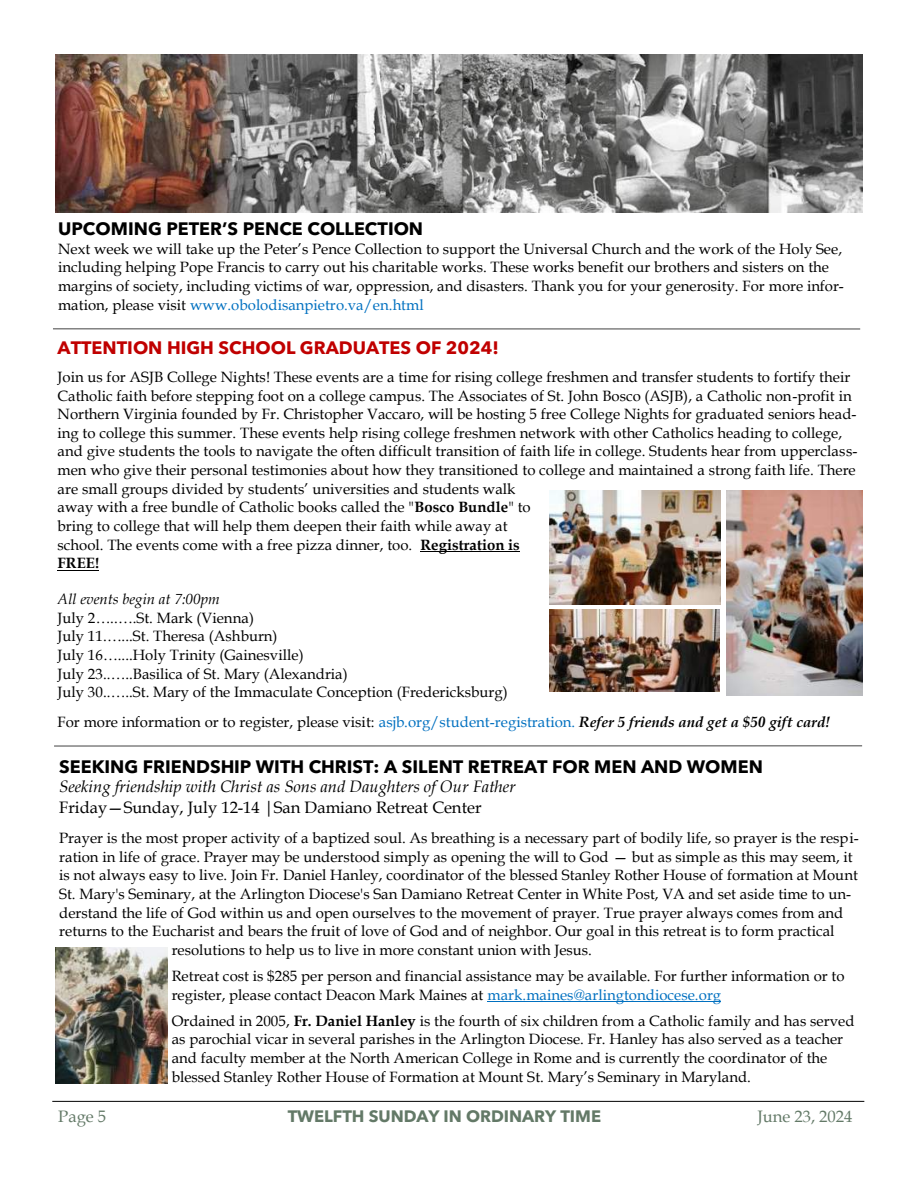
<style>
.page{position:relative;width:918px;height:1188px;background:#fff}
.page>*{position:absolute;margin:0;border:0;box-sizing:border-box;transform-origin:0 0}
.t1{font:700 18px "Avenir Next LT Pro";color:#000}
.t2{font:700 18px "Avenir Next LT Pro";color:#c00000}
.t3{font:italic 16.5px "Book Antiqua";color:#000}
.t4{font:16.5px "Book Antiqua";color:#000}
.t5{font:700 16.5px "Avenir Next LT Pro";color:#637967}
.t6{font:16.5px "Book Antiqua";color:#637967}
.t7{font:15px/18.6px "Book Antiqua";color:#000}
.t8{font:italic 15px "Book Antiqua";color:#000}
.s1{color:#0070c0}
.s2{font-weight:700}
.s3{font-weight:700;font-style:italic}
</style>
<div class="page">
<hr style="left:52px;top:1101px;width:812px;height:1px;background:#000">
<hr style="left:54px;top:745px;width:808px;height:2px;background:#000;opacity:.5">
<hr style="left:487px;top:1001px;width:234px;height:1px;background:#0070c0">
<img style="left:56px;top:948px;width:111px;height:136px">
<hr style="left:420px;top:552px;width:100px;height:1px;background:#000">
<hr style="left:58px;top:570px;width:41px;height:1px;background:#000">
<img style="left:550px;top:491px;width:170px;height:113px">
<img style="left:726px;top:491px;width:137px;height:204px">
<img style="left:550px;top:610px;width:169px;height:82px">
<hr style="left:53px;top:328px;width:807px;height:2px;background:#000;opacity:.5">
<img style="left:56px;top:54px;width:807px;height:158px">
<p class="t1" style="left:58px;top:218px;width:366px">UPCOMING PETER’S PENCE COLLECTION</p>
<p class="t7" style="left:58px;top:240px;width:787px">Next week we will take up the Peter’s Pence Collection to support the Universal Church and the work of the Holy See, including helping Pope Francis to carry out his charitable works. These works benefit our brothers and sisters on the margins of society, including victims of war, oppression, and disasters. Thank you for your generosity. For more infor&shy;mation, please visit <span class="s1">www.obolodisanpietro.va/en.html</span></p>
<p class="t2" style="left:58px;top:337px;width:443px">ATTENTION HIGH SCHOOL GRADUATES OF 2024!</p>
<p class="t7" style="left:58px;top:368px;width:802px">Join us for ASJB College Nights! These events are a time for rising college freshmen and transfer students to fortify their Catholic faith before stepping foot on a college campus. The Associates of St. John Bosco (ASJB), a Catholic non-profit in Northern Virginia founded by Fr. Christopher Vaccaro, will be hosting 5 free College Nights for graduated seniors head&shy;ing to college this summer. These events help rising college freshmen network with other Catholics heading to college, and give students the tools to navigate the often difficult transition of faith life in college. Students hear from upperclass&shy;men who give their personal testimonies about how they transitioned to college and maintained a strong faith life. There are small groups divided by students’ universities and students walk<br>away with a free bundle of Catholic books called the "<span class="s2">Bosco Bundle</span>" to<br>bring to college that will help them deepen their faith while away at<br>school. The events come with a free pizza dinner, too. <span class="s2">Registration is<br>FREE!</span></p>
<p class="t8" style="left:58px;top:590px;width:164px">All events begin at 7:00pm</p>
<p class="t7" style="left:58px;top:608px;width:198px">July 2…..….St. Mark (Vienna)</p>
<p class="t7" style="left:58px;top:627px;width:221px">July 11.…...St. Theresa (Ashburn)</p>
<p class="t7" style="left:58px;top:646px;width:248px">July 16…....Holy Trinity (Gainesville)</p>
<p class="t7" style="left:58px;top:664px;width:292px">July 23..…..Basilica of St. Mary (Alexandria)</p>
<p class="t7" style="left:58px;top:683px;width:452px">July 30..…..St. Mary of the Immaculate Conception (Fredericksburg)</p>
<p class="t7" style="left:58px;top:712px;width:774px">For more information or to register, please visit: <span class="s1">asjb.org/student-registration.</span> <span class="s3">Refer 5 friends and get a $50 gift card!</span></p>
<p class="t1" style="left:59px;top:756px;width:705px">SEEKING FRIENDSHIP WITH CHRIST: A SILENT RETREAT FOR MEN AND WOMEN</p>
<p class="t3" style="left:59px;top:777px;width:458px">Seeking friendship with Christ as Sons and Daughters of Our Father</p>
<p class="t4" style="left:59px;top:797px;width:424px">Friday—Sunday, July 12-14 |San Damiano Retreat Center</p>
<p class="t7" style="left:59px;top:829px;width:801px">Prayer is the most proper activity of a baptized soul. As breathing is a necessary part of bodily life, so prayer is the respi-</p>
<p class="t7" style="left:59px;top:847px;width:795px">ration in life of grace. Prayer may be understood simply as opening the will to God — but as simple as this may seem, it</p>
<p class="t7" style="left:59px;top:866px;width:800px">is not always easy to live. Join Fr. Daniel Hanley, coordinator of the blessed Stanley Rother House of formation at Mount</p>
<p class="t7" style="left:59px;top:885px;width:793px">St. Mary's Seminary, at the Arlington Diocese's San Damiano Retreat Center in White Post, VA and set aside time to un-</p>
<p class="t7" style="left:59px;top:904px;width:786px">derstand the life of God within us and open ourselves to the movement of prayer. True prayer always comes from and</p>
<p class="t7" style="left:59px;top:922px;width:777px">returns to the Eucharist and bears the fruit of love of God and of neighbor. Our goal in this retreat is to form practical</p>
<p class="t7" style="left:172px;top:941px;width:422px">resolutions to help us to live in more constant union with Jesus.</p>
<p class="t7" style="left:172px;top:967px;width:674px">Retreat cost is $285 per person and financial assistance may be available. For further information or to register, please contact Deacon Mark Maines at <span class="s1">mark.maines@arlingtondiocese.org</span></p>
<p class="t7" style="left:172px;top:1012px;width:684px">Ordained in 2005, <span class="s2">Fr. Daniel Hanley</span> is the fourth of six children from a Catholic family and has served as parochial vicar in several parishes in the Arlington Diocese. Fr. Hanley has also served as a teacher and faculty member at the North American College in Rome and is currently the coordinator of the blessed Stanley Rother House of Formation at Mount St. Mary’s Seminary in Maryland.</p>
<p class="t6" style="left:58px;top:1107px;width:49px">Page 5</p>
<p class="t5" style="left:288px;top:1106px;width:315px">TWELFTH SUNDAY IN ORDINARY TIME</p>
<p class="t6" style="left:757px;top:1107px;width:97px">June 23, 2024</p>
</div>
